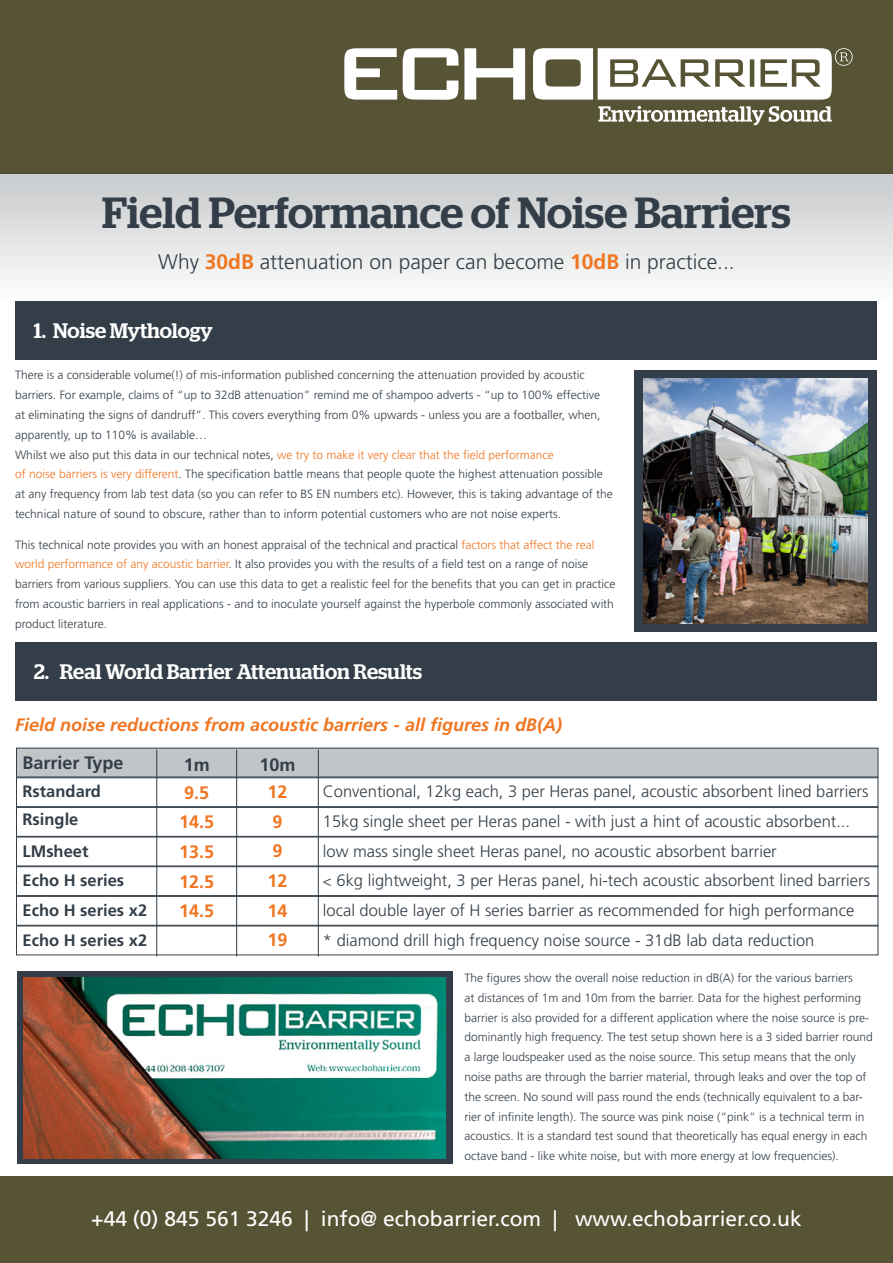
<style>
.page{position:relative;width:893px;height:1263px;background:#fff}
.page>*{position:absolute;margin:0;border:0;box-sizing:border-box;transform-origin:0 0}
.t1{font:500 43.5px "Stag";color:#333e48}
.t2{font:21px "Frutiger LT Std";color:#fff}
.t3{font:500 21px "Stag";color:#fff}
.t4{font:300 21px "Frutiger LT Std";color:#333e48}
.t5{font:italic 700 18px "Frutiger LT Std";color:#ef7622}
.t6{font:700 18px/29.7px "Frutiger LT Std";color:#ef7622}
.t7{font:700 18px "Frutiger LT Std";color:#333e48}
.t8{font:300 16.5px/29.7px "Frutiger LT Std";color:#333e48}
.t9{font:700 16.5px/29.7px "Frutiger LT Std";color:#333e48}
.t10{font:300 12px/19.8px "Frutiger LT Std";color:#333e48}
.s1{font-weight:700;color:#ef7622}
.s2{color:#ef7622}
.s3{font-size:15px}
</style>
<div class="page">
<div style="left:0;top:1176px;width:893px;height:87px;background:#565434"></div>
<div style="left:0;top:0;width:893px;height:173px;background:#565434"></div>
<svg style="left:344px;top:48px;width:509px;height:77px"></svg>
<div style="left:1px;top:173px;width:891px;height:128px;background:linear-gradient(to bottom,#c8cacc,#fdfdfd)"></div>
<div style="left:15px;top:301px;width:861px;height:58px;background:#333e48"></div>
<div style="left:15px;top:643px;width:861px;height:58px;background:#333e48"></div>
<div style="left:634px;top:370px;width:243px;height:261px;background:#333e48"></div>
<div style="left:16px;top:971px;width:436px;height:193px;background:#333e48"></div>
<img style="left:643px;top:379px;width:225px;height:244px">
<img style="left:23px;top:977px;width:423px;height:181px">
<div style="left:16px;top:748px;width:862px;height:29px;background:#c2c5c8"></div>
<div style="left:16px;top:777px;width:862px;height:30px;border:1px solid #333e48"></div>
<div style="left:16px;top:866px;width:862px;height:30px;border:1px solid #333e48"></div>
<div style="left:16px;top:807px;width:862px;height:29px;border:1px solid #333e48"></div>
<div style="left:16px;top:896px;width:862px;height:29px;border:1px solid #333e48"></div>
<div style="left:16px;top:748px;width:862px;height:29px;border:1px solid #333e48"></div>
<hr style="left:157px;top:749px;width:1px;height:207px;background:#333e48">
<hr style="left:236px;top:749px;width:1px;height:207px;background:#333e48">
<hr style="left:318px;top:749px;width:1px;height:207px;background:#333e48">
<h1 class="t1" style="left:102px;top:197px;width:690px">Field Performance of Noise Barriers</h1>
<h2 class="t4" style="left:158px;top:250px;width:578px">Why <span class="s1">30dB</span> attenuation on paper can become <span class="s1">10dB</span> in practice...</h2>
<h2 class="t3" style="left:34px;top:322px;width:180px">1. Noise Mythology</h2>
<p class="t10" style="left:15px;top:366px;width:599px">There is a considerable volume(!) of mis-information published concerning the attenuation provided by acoustic barriers. For example, claims of “up to 32dB attenuation” remind me of shampoo adverts - “up to 100% effective at eliminating the signs of dandruff”. This covers everything from 0% upwards - unless you are a footballer, when, apparently, up to 110% is available…<br>Whilst we also put this data in our technical notes, <span class="s2">we try to make it very clear that the field performance<br>of noise barriers is very different</span>. The specification battle means that people quote the highest attenuation possible at any frequency from lab test data (so you can refer to BS EN numbers etc). However, this is taking advantage of the technical nature of sound to obscure, rather than to inform potential customers who are not noise experts.</p>
<p class="t10" style="left:15px;top:535px;width:602px">This technical note provides you with an honest appraisal of the technical and practical <span class="s2">factors that affect the real world performance of any acoustic barrier</span>. It also provides you with the results of a field test on a range of noise barriers from various suppliers. You can use this data to get a realistic feel for the benefits that you can get in practice from acoustic barriers in real applications - and to inoculate yourself against the hyperbole commonly associated with product literature.</p>
<h2 class="t3" style="left:34px;top:664px;width:390px">2. Real World Barrier Attenuation Results</h2>
<h3 class="t5" style="left:15px;top:714px;width:549px">Field noise reductions from acoustic barriers - all figures in dB(A)</h3>
<h3 class="t7" style="left:22px;top:752px;width:103px">Barrier Type</h3>
<h3 class="t7" style="left:184px;top:754px;width:28px">1m</h3>
<h3 class="t6" style="left:179px;top:777px;width:37px">9.5<br>14.5<br>13.5<br>12.5<br>14.5</h3>
<h3 class="t7" style="left:259px;top:754px;width:38px">10m</h3>
<h3 class="t6" style="left:267px;top:777px;width:22px">12<br>9<br>9<br>12<br>14<br>19</h3>
<h3 class="t9" style="left:22px;top:777px;width:80px">Rstandard</h3>
<p class="t8" style="left:323px;top:777px;width:549px">Conventional, 12kg each, 3 per Heras panel, acoustic absorbent lined barriers 15kg single sheet per Heras panel - with just a hint of acoustic absorbent... low mass single sheet Heras panel, no acoustic absorbent barrier<br><span class="s3">&lt;</span> 6kg lightweight, 3 per Heras panel, hi-tech acoustic absorbent lined barriers local double layer of H series barrier as recommended for high performance<br>* diamond drill high frequency noise source - 31dB lab data reduction</p>
<h3 class="t9" style="left:23px;top:803px;width:67px;line-height:31.8px">Rsingle<br>LMsheet</h3>
<h3 class="t9" style="left:23px;top:866px;width:126px">Echo H series<br>Echo H series x2<br>Echo H series x2</h3>
<p class="t10" style="left:464px;top:968px;width:410px">The figures show the overall noise reduction in dB(A) for the various barriers<br>at distances of 1m and 10m from the barrier. Data for the highest performing barrier is also provided for a different application where the noise source is pre&shy;dominantly high frequency. The test setup shown here is a 3 sided barrier round a large loudspeaker used as the noise source. This setup means that the only noise paths are through the barrier material, through leaks and over the top of the screen. No sound will pass round the ends (technically equivalent to a bar&shy;rier of infinite length). The source was pink noise (“pink” is a technical term in acoustics. It is a standard test sound that theoretically has equal energy in each octave band - like white noise, but with more energy at low frequencies).</p>
<h2 class="t2" style="left:91px;top:1206px;width:712px">+44 (0) 845 561 3246 | info@ echobarrier.com | www.echobarrier.co.uk</h2>
</div>
